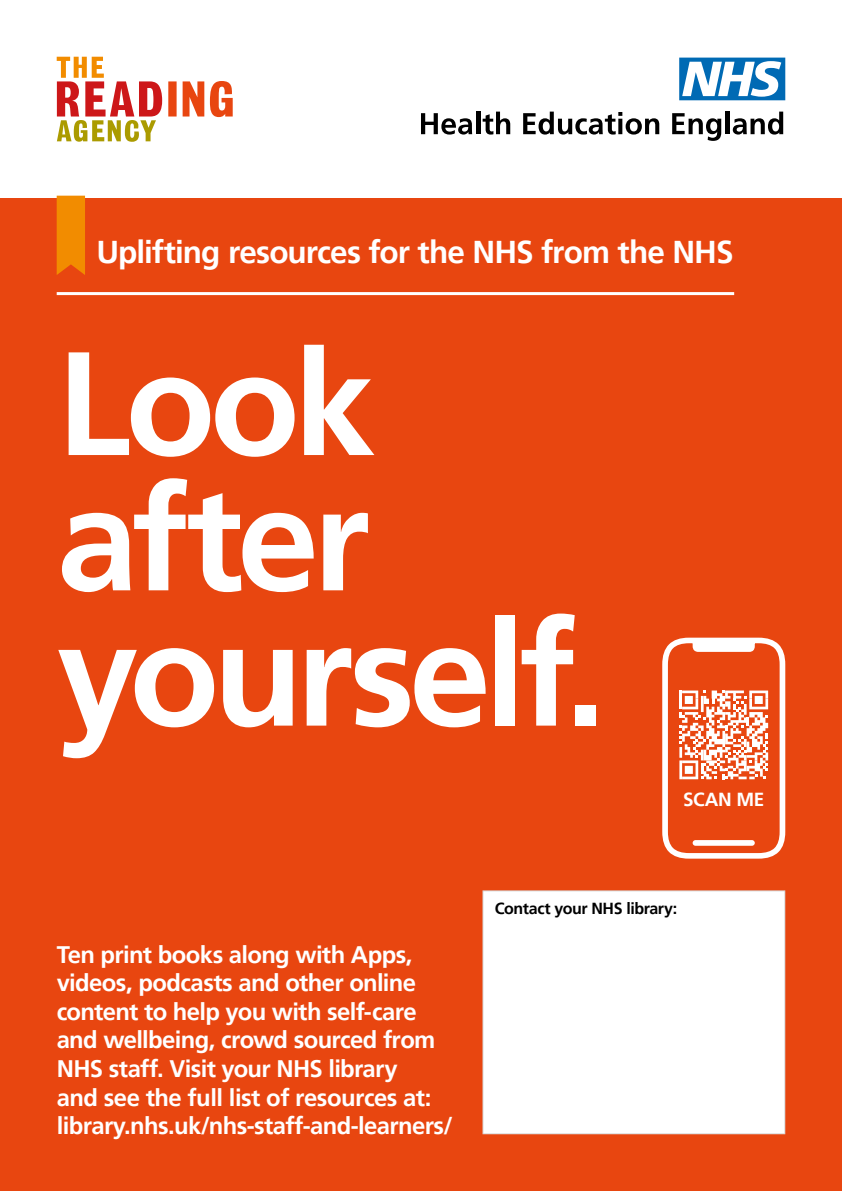
<style>
.page{position:relative;width:842px;height:1191px;background:#fff}
.page>*{position:absolute;margin:0;border:0;box-sizing:border-box;transform-origin:0 0}
.t1{font:700 147px/135.2px "Frutiger LT Pro";letter-spacing:-.04em;color:#fff}
.t2{font:700 31.5px "Frutiger LT Pro";letter-spacing:-.03em;color:#fff}
.t3{font:700 23.9px/28.6px "Frutiger LT Pro";letter-spacing:-.025em;color:#fff}
.t4{font:700 18.9px "Frutiger LT Pro";letter-spacing:-.02em;color:#fff}
.t5{font:700 16px "Frutiger LT Pro";letter-spacing:-.025em;color:#000}
</style>
<div class="page">
<div style="left:0;top:198px;width:842px;height:993px;background:#e84610"></div>
<hr style="left:57px;top:292px;width:677px;height:3px;background:#fff">
<svg style="left:57px;top:196px;width:28px;height:79px;background:#f18701"></svg>
<div style="left:483px;top:891px;width:302px;height:242px;background:#fff"></div>
<div style="left:482px;top:890px;width:303px;height:244px;border:1px solid #dadada"></div>
<svg style="left:679px;top:58px;width:106px;height:42px"></svg>
<svg style="left:421px;top:113px;width:51px;height:22px"></svg>
<hr style="left:476px;top:112px;width:4px;height:22px;background:#000">
<svg style="left:483px;top:112px;width:27px;height:23px"></svg>
<svg style="left:523px;top:112px;width:136px;height:23px"></svg>
<svg style="left:672px;top:113px;width:49px;height:28px"></svg>
<hr style="left:725px;top:112px;width:4px;height:22px;background:#000">
<svg style="left:733px;top:112px;width:50px;height:23px"></svg>
<svg style="left:168px;top:81px;width:65px;height:36px"></svg>
<svg style="left:57px;top:57px;width:105px;height:85px"></svg>
<svg style="left:662px;top:637px;width:123px;height:221px"></svg>
<h2 class="t2" style="left:96px;top:233px;width:639px">Uplifting resources for the NHS from the NHS</h2>
<h1 class="t1" style="left:57px;top:336px;width:550px">Look after yourself.</h1>
<p class="t4" style="left:683px;top:788px;width:82px">SCAN ME</p>
<p class="t3" style="left:57px;top:940px;width:397px">Ten print books along with Apps, videos, podcasts and other online content to help you with self-care and wellbeing, crowd sourced from NHS staff. Visit your NHS library<br>and see the full list of resources at: library.nhs.uk/nhs-staff-and-learners/</p>
<p class="t5" style="left:495px;top:898px;width:184px">Contact your NHS library:</p>
</div>
